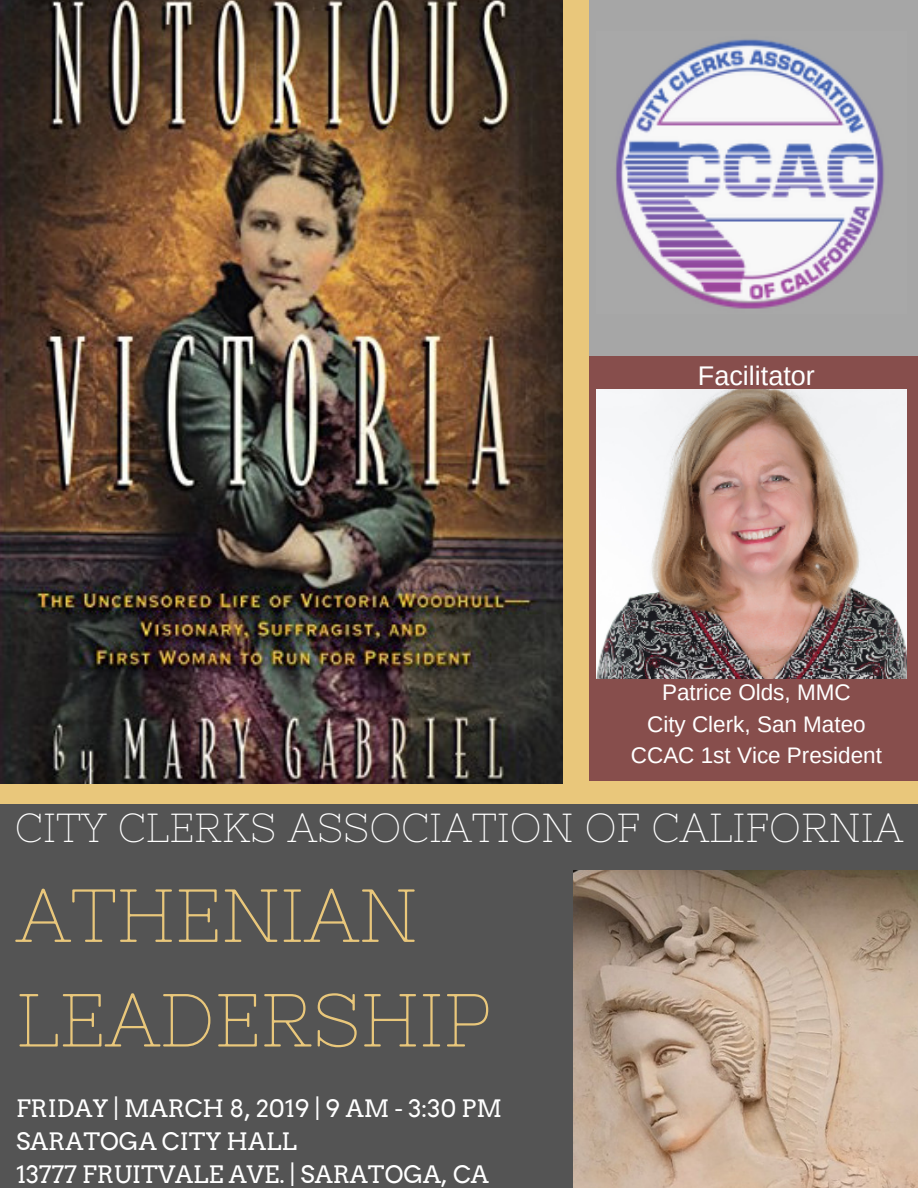
<style>
.page{position:relative;width:918px;height:1188px;background:#a6a6a6}
.page>*{position:absolute;margin:0;border:0;box-sizing:border-box;transform-origin:0 0}
.t1{font:75px/104.7px "Nixie One";color:#e9c77b}
.t2{font:40.5px "Nixie One";color:#fff}
.t3{font:27px "Arimo";color:#fff}
.t4{font:24px/32.7px "Arvo";color:#fff}
.t5{font:22.5px/31.5px "Arimo";color:#fff;text-align:center}
</style>
<div class="page">
<div style="left:585px;top:356px;width:333px;height:448px;background:#874e4c"></div>
<div style="left:0;top:804px;width:918px;height:384px;background:#545454"></div>
<div style="left:562px;top:0;width:27px;height:803px;background:#e9c77b"></div>
<div style="left:0;top:781px;width:918px;height:23px;background:#e9c77b"></div>
<img style="left:574px;top:871px;width:344px;height:317px">
<img style="left:616px;top:39px;width:268px;height:270px">
<img style="left:0;top:0;width:562px;height:784px">
<img style="left:596px;top:389px;width:311px;height:289px">
<p class="t3" style="left:698px;top:361px;width:118px">Facilitator</p>
<p class="t5" style="left:631px;top:676px;width:253px">Patrice Olds, MMC<br>City Clerk, San Mateo<br>CCAC 1st Vice President</p>
<h2 class="t2" style="left:15px;top:804px;width:890px">CITY CLERKS ASSOCIATION OF CALIFORNIA</h2>
<h1 class="t1" style="left:16px;top:863px;width:476px">ATHENIAN<br>LEADERSHIP</h1>
<p class="t4" style="left:16px;top:1092px;width:487px">FRIDAY | MARCH 8, 2019 | 9 AM - 3:30 PM<br>SARATOGA CITY HALL<br>13777 FRUITVALE AVE. | SARATOGA, CA</p>
</div>
